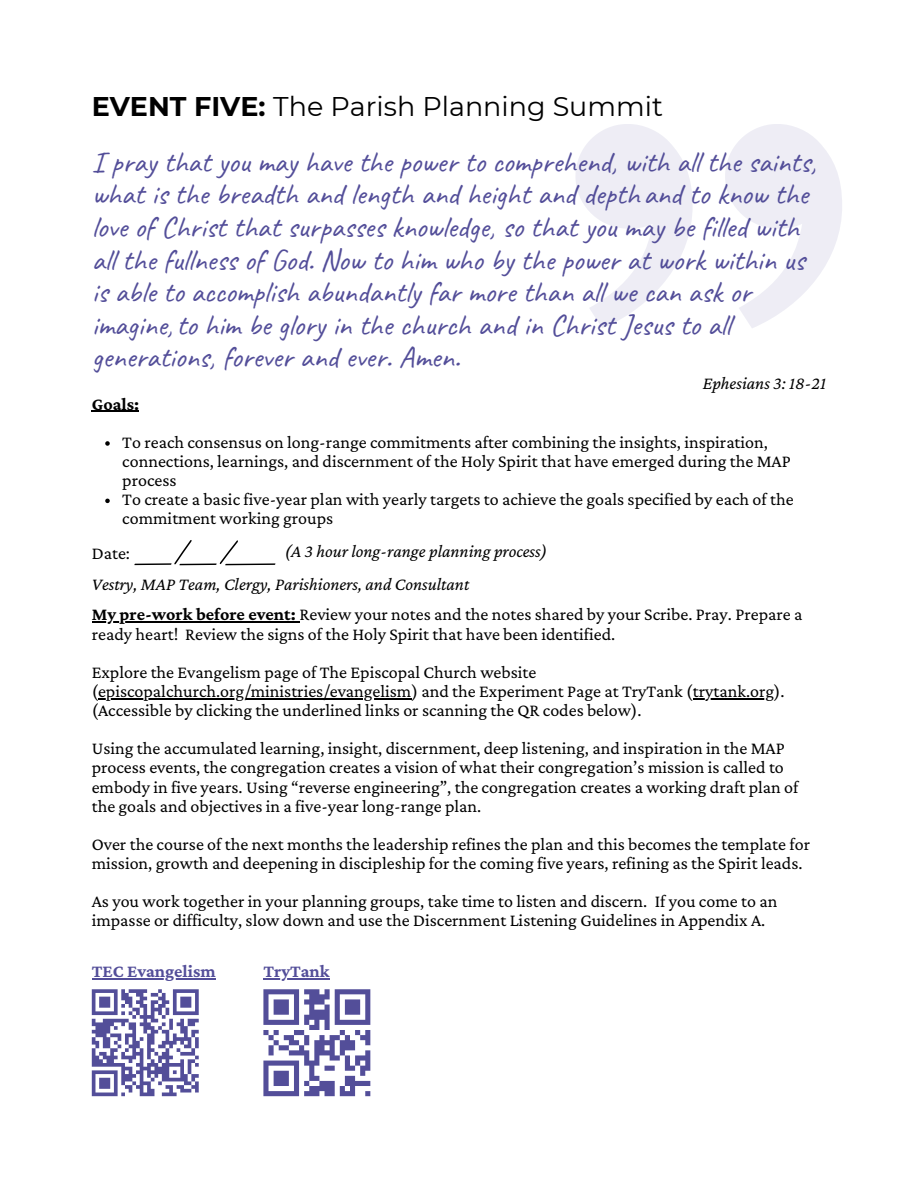
<style>
.page{position:relative;width:918px;height:1188px;background:#fff}
.page>*{position:absolute;margin:0;border:0;box-sizing:border-box;transform-origin:0 0}
.t1{font:30px/32.7px "Caveat";color:#534e99}
.t2{font:27px "Montserrat";color:#000}
.t3{font:18px/19.2px "Crimson Pro";color:#000}
.t4{font:italic 18px "Crimson Pro";color:#000}
.t5{font:700 18px "Crimson Pro";color:#534e99}
.t6{font:700 18px "Crimson Pro";color:#000}
.s1{font-weight:700}
</style>
<div class="page">
<hr style="left:92px;top:411px;width:47px;height:1px;background:#000">
<svg style="left:105px;top:441px;width:5px;height:5px"></svg>
<svg style="left:105px;top:499px;width:5px;height:4px"></svg>
<svg style="left:576px;top:124px;width:266px;height:204px;fill:#f2f2f7"></svg>
<svg style="left:134px;top:540px;width:142px;height:25px"></svg>
<hr style="left:92px;top:622px;width:207px;height:1px;background:#000">
<hr style="left:98px;top:698px;width:314px;height:1px;background:#000">
<hr style="left:693px;top:698px;width:81px;height:1px;background:#000">
<hr style="left:263px;top:978px;width:67px;height:1px;background:#534e99">
<div style="left:263px;top:989px;width:36px;height:5px;background:#534e99"></div>
<div style="left:274px;top:999px;width:15px;height:6px;background:#534e99"></div>
<div style="left:274px;top:1005px;width:15px;height:5px;background:#534e99"></div>
<div style="left:274px;top:1010px;width:15px;height:5px;background:#534e99"></div>
<svg style="left:263px;top:994px;width:6px;height:26px"></svg>
<div style="left:263px;top:1020px;width:36px;height:5px;background:#534e99"></div>
<div style="left:284px;top:1035px;width:10px;height:5px;background:#534e99"></div>
<div style="left:289px;top:1040px;width:10px;height:5px;background:#534e99"></div>
<div style="left:279px;top:1045px;width:10px;height:5px;background:#534e99"></div>
<svg style="left:263px;top:1030px;width:16px;height:25px"></svg>
<div style="left:289px;top:1050px;width:20px;height:5px;background:#534e99"></div>
<div style="left:263px;top:1061px;width:36px;height:5px;background:#534e99"></div>
<div style="left:274px;top:1071px;width:15px;height:5px;background:#534e99"></div>
<div style="left:274px;top:1076px;width:15px;height:5px;background:#534e99"></div>
<div style="left:274px;top:1081px;width:15px;height:5px;background:#534e99"></div>
<svg style="left:263px;top:1066px;width:6px;height:25px"></svg>
<div style="left:263px;top:1091px;width:36px;height:5px;background:#534e99"></div>
<svg style="left:294px;top:989px;width:76px;height:107px"></svg>
<hr style="left:92px;top:978px;width:124px;height:1px;background:#534e99">
<svg style="left:92px;top:989px;width:107px;height:107px"></svg>
<h1 class="t2" style="left:92px;top:90px;width:573px"><span class="s1">EVENT FIVE:</span> The Parish Planning Summit</h1>
<p class="t1" style="left:92px;top:145px;width:726px">I pray that you may have the power to comprehend, with all the saints, what is the breadth and length and height and depth and to know the love of Christ that surpasses knowledge, so that you may be filled with all the fullness of God. Now to him who by the power at work within us is able to accomplish abundantly far more than all we can ask or imagine,to him be glory in the church and in Christ Jesus to all generations, forever and ever. Amen.</p>
<p class="t4" style="left:703px;top:373px;width:125px">Ephesians 3: 18-21</p>
<p class="t6" style="left:92px;top:394px;width:49px">Goals:</p>
<h1 class="t3" style="left:122px;top:432px;width:670px">To reach consensus on long-range commitments after combining the insights, inspiration, connections, learnings, and discernment of the Holy Spirit that have emerged during the MAP process</h1>
<h2 class="t3" style="left:122px;top:490px;width:673px">To create a basic five-year plan with yearly targets to achieve the goals specified by each of the commitment working groups</h2>
<p class="t3" style="left:92px;top:544px;width:40px">Date:</p>
<p class="t4" style="left:285px;top:541px;width:264px">(A 3 hour long-range planning process)</p>
<p class="t4" style="left:92px;top:574px;width:379px">Vestry, MAP Team, Clergy, Parishioners, and Consultant</p>
<p class="t3" style="left:92px;top:605px;width:712px"><span class="s1">My pre-work before event:</span> Review your notes and the notes shared by your Scribe. Pray. Prepare a ready heart! Review the signs of the Holy Spirit that have been identified.</p>
<p class="t3" style="left:92px;top:662px;width:694px">Explore the Evangelism page of The Episcopal Church website (episcopalchurch.org/ministries/evangelism) and the Experiment Page at TryTank (trytank.org).</p>
<p class="t3" style="left:92px;top:691px;width:695px;line-height:38.2px">(Accessible by clicking the underlined links or scanning the QR codes below).<br>Using the accumulated learning, insight, discernment, deep listening, and inspiration in the MAP</p>
<p class="t3" style="left:92px;top:758px;width:708px">process events, the congregation creates a vision of what their congregation’s mission is called to embody in five years. Using “reverse engineering”, the congregation creates a working draft plan of the goals and objectives in a five-year long-range plan.</p>
<p class="t3" style="left:92px;top:834px;width:720px">Over the course of the next months the leadership refines the plan and this becomes the template for mission, growth and deepening in discipleship for the coming five years, refining as the Spirit leads.</p>
<p class="t3" style="left:92px;top:892px;width:687px">As you work together in your planning groups, take time to listen and discern. If you come to an</p>
<p class="t3" style="left:92px;top:911px;width:675px">impasse or difficulty, slow down and use the Discernment Listening Guidelines in Appendix A.</p>
<p class="t5" style="left:92px;top:961px;width:125px">TEC Evangelism</p>
<p class="t5" style="left:263px;top:961px;width:68px">TryTank</p>
</div>
